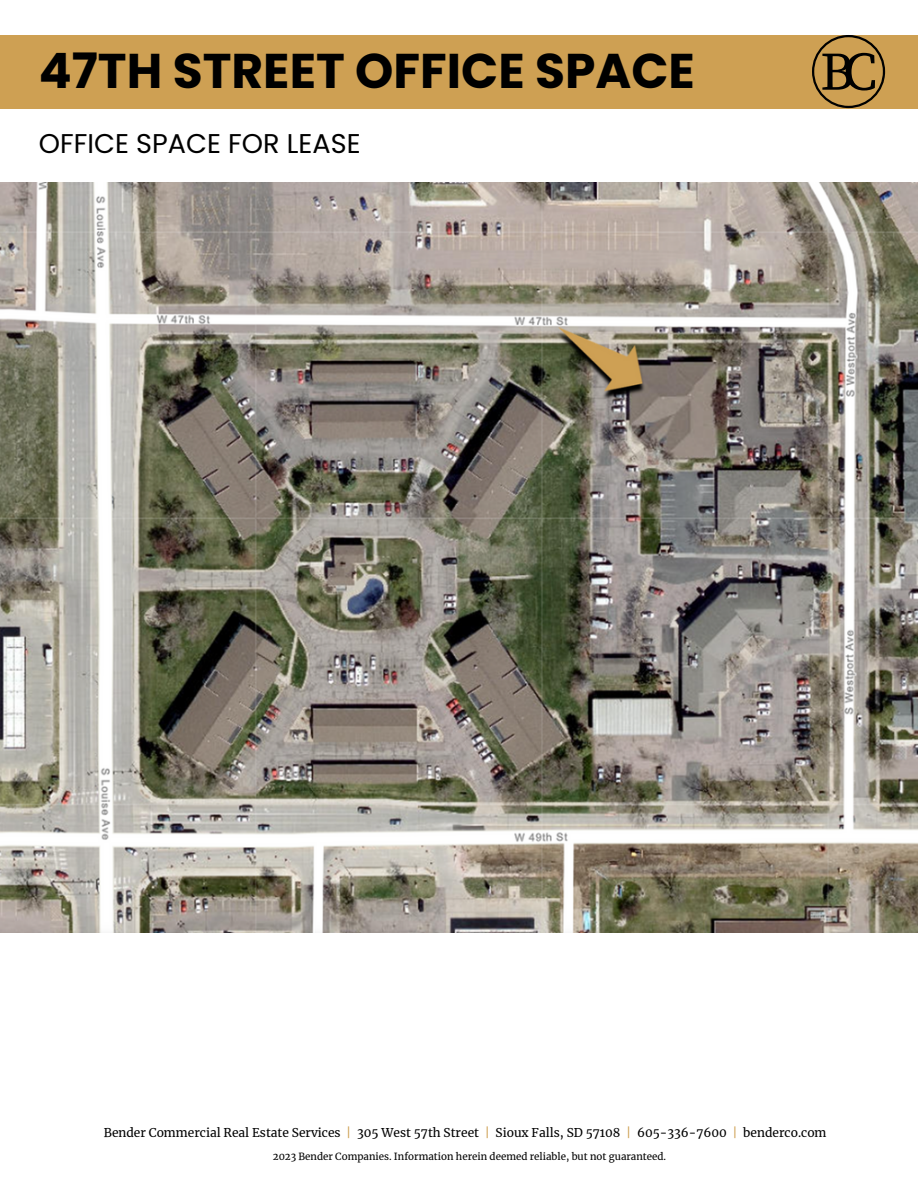
<style>
.page{position:relative;width:918px;height:1188px;background:#fff}
.page>*{position:absolute;margin:0;border:0;box-sizing:border-box;transform-origin:0 0}
.t1{font:53.85px "Source Serif Pro";color:#000}
.t2{font:700 48.75px "Poppins";color:#000}
.t3{font:27.15px "Poppins";color:#000}
.t4{font:12px "Merriweather";color:#000}
.t5{font:9.75px "Merriweather";color:#000}
.s1{color:#cea053}
</style>
<div class="page">
<div style="left:1px;top:35px;width:917px;height:73px;background:#cea053"></div>
<svg style="left:812px;top:35px;width:73px;height:73px"></svg>
<img style="left:1px;top:182px;width:916px;height:750px">
<p class="t2" style="left:39px;top:37px;width:657px">47TH STREET OFFICE SPACE</p>
<p class="t1" style="left:820px;top:40px;width:59px">BC</p>
<p class="t3" style="left:39px;top:125px;width:323px">OFFICE SPACE FOR LEASE</p>
<p class="t4" style="left:104px;top:1125px;width:724px">Bender Commercial Real Estate Services <span class="s1">|</span> 305 West 57th Street <span class="s1">|</span> Sioux Falls, SD 57108 <span class="s1">|</span> 605-336-7600 <span class="s1">|</span> benderco.com</p>
<p class="t5" style="left:273px;top:1151px;width:395px">2023 Bender Companies. Information herein deemed reliable, but not guaranteed.</p>
</div>
